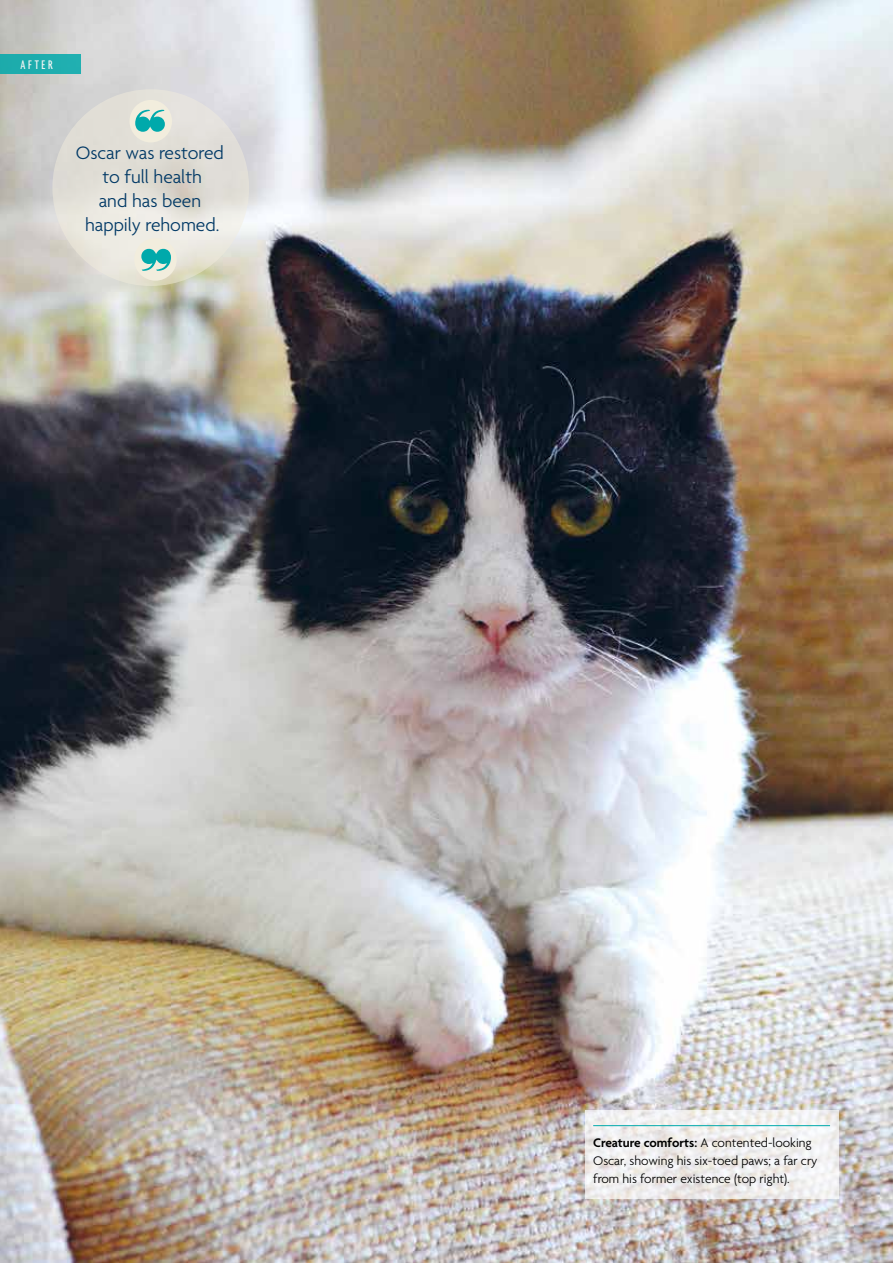
<style>
.page{position:relative;width:893px;height:1263px;background:#fff}
.page>*{position:absolute;margin:0;border:0;box-sizing:border-box;transform-origin:0 0}
.t1{font:300 19.5px/24px "Agenda";color:#003865;text-align:center}
.t2{font:300 13.5px/18px "Agenda";color:#000}
.t3{font:500 extra-condensed 13.5px "Agenda";letter-spacing:.2em;color:#fff}
.s1{font-weight:600}
</style>
<div class="page">
<img style="left:0;top:0;width:893px;height:1263px">
<svg style="left:585px;top:1110px;width:253px;height:89px;fill:#f0eeee"></svg>
<hr style="left:593px;top:1125px;width:237px;height:1px;background:#00a9ab">
<svg style="left:52px;top:89px;width:197px;height:197px;background:#e3e1d9"></svg>
<div style="left:130px;top:100px;width:42px;height:42px;background:#f2eddd;border-radius:50%"></div>
<svg style="left:135px;top:110px;width:30px;height:22px"></svg>
<div style="left:134px;top:238px;width:43px;height:43px;background:#f2eddd;border-radius:50%"></div>
<svg style="left:141px;top:249px;width:30px;height:22px"></svg>
<div style="left:0;top:54px;width:81px;height:20px;background:#1eadae"></div>
<p class="t3" style="left:21px;top:57px;width:34px">AFTER</p>
<h1 class="t1" style="left:76px;top:141px;width:149px">Oscar was restored to full health<br>and has been happily rehomed.</h1>
<p class="t2" style="left:593px;top:1134px;width:226px"><span class="s1">Creature comforts:</span> A contented-looking<br>Oscar, showing his six-toed paws; a far cry from his former existence (top right).</p>
</div>
